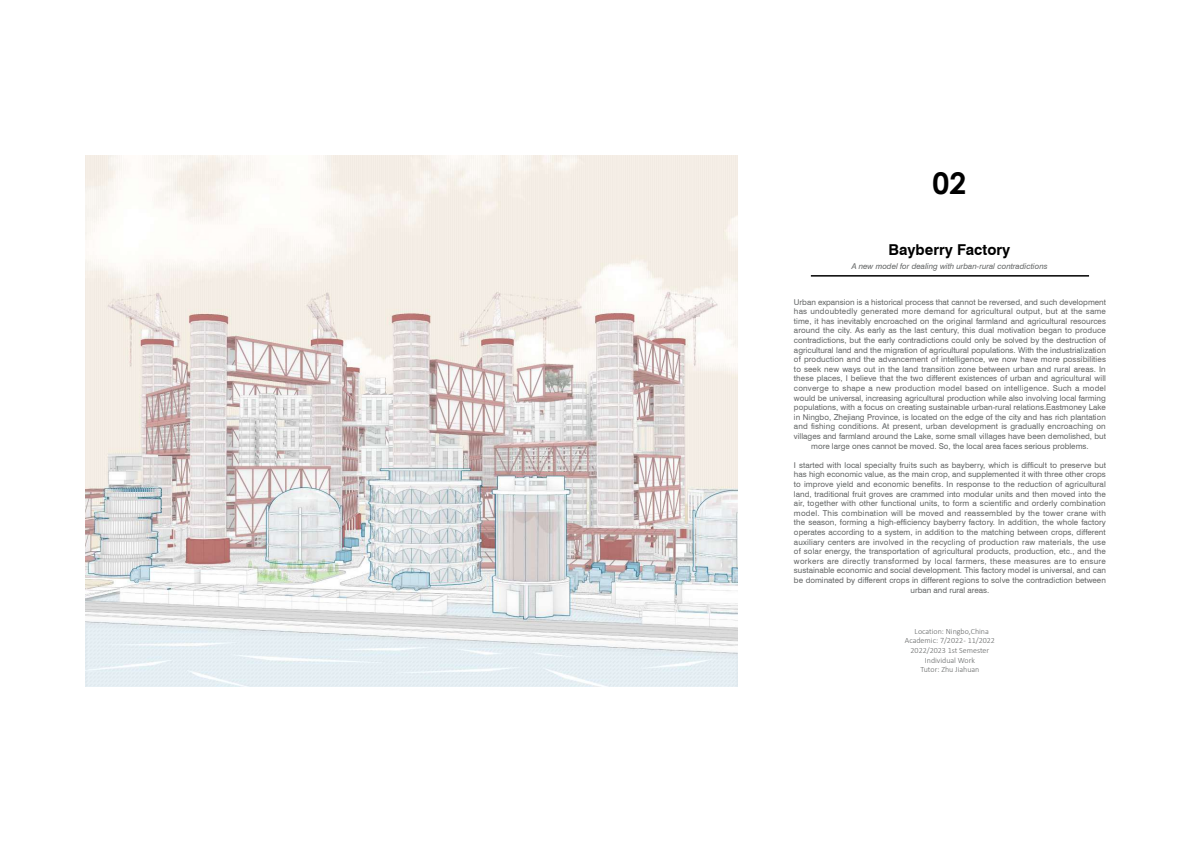
<style>
.page{position:relative;width:1191px;height:842px;background:#fff}
.page>*{position:absolute;margin:0;border:0;box-sizing:border-box;transform-origin:0 0}
.t1{font:700 30px "Century Gothic";color:#000}
.t2{font:700 15px "Swiss 721 BT";color:#000}
.t3{font:8px/9.6px "Swiss 721 BT";letter-spacing:.005em;color:#646666;text-align:center}
.t4{font:300 8px/9.6px "Calibri";color:#646666;text-align:center}
.t5{font:italic 8px "Swiss 721 BT";color:#646666}
</style>
<div class="page">
<img style="left:85px;top:156px;width:652px;height:530px">
<hr style="left:811px;top:275px;width:278px;height:2px;background:#000">
<h1 class="t1" style="left:932px;top:161px;width:35px">02</h1>
<h2 class="t2" style="left:888px;top:240px;width:123px">Bayberry Factory</h2>
<p class="t5" style="left:851px;top:261px;width:197px">A new model for dealing with urban-rural contradictions</p>
<p class="t3" style="left:794px;top:297px;width:313px">Urban expansion is a historical process that cannot be reversed, and such development has undoubtedly generated more demand for agricultural output, but at the same time, it has inevitably encroached on the original farmland and agricultural resources around the city. As early as the last century, this dual motivation began to produce contradictions, but the early contradictions could only be solved by the destruction of agricultural land and the migration of agricultural populations. With the industrialization of production and the advancement of intelligence, we now have more possibilities to seek new ways out in the land transition zone between urban and rural areas. In these places, I believe that the two different existences of urban and agricultural will converge to shape a new production model based on intelligence. Such a model would be universal, increasing agricultural production while also involving local farming populations, with a focus on creating sustainable urban-rural relations.Eastmoney Lake in Ningbo, Zhejiang Province, is located on the edge of the city and has rich plantation and fishing conditions. At present, urban development is gradually encroaching on villages and farmland around the Lake, some small villages have been demolished, but more large ones cannot be moved. So, the local area faces serious problems.</p>
<p class="t3" style="left:794px;top:460px;width:313px">I started with local specialty fruits such as bayberry, which is difficult to preserve but has high economic value, as the main crop, and supplemented it with three other crops to improve yield and economic benefits. In response to the reduction of agricultural land, traditional fruit groves are crammed into modular units and then moved into the air, together with other functional units, to form a scientific and orderly combination model. This combination will be moved and reassembled by the tower crane with the season, forming a high-efficiency bayberry factory. In addition, the whole factory operates according to a system, in addition to the matching between crops, different auxiliary centers are involved in the recycling of production raw materials, the use of solar energy, the transportation of agricultural products, production, etc., and the workers are directly transformed by local farmers, these measures are to ensure sustainable economic and social development. This factory model is universal, and can be dominated by different crops in different regions to solve the contradiction between urban and rural areas.</p>
<p class="t4" style="left:905px;top:626px;width:92px">Location: Ningbo,China<br>Academic: 7/2022 - 11/2022<br>2022/2023 1st Semester<br>Individual Work<br>Tutor: Zhu Jiahuan</p>
</div>
